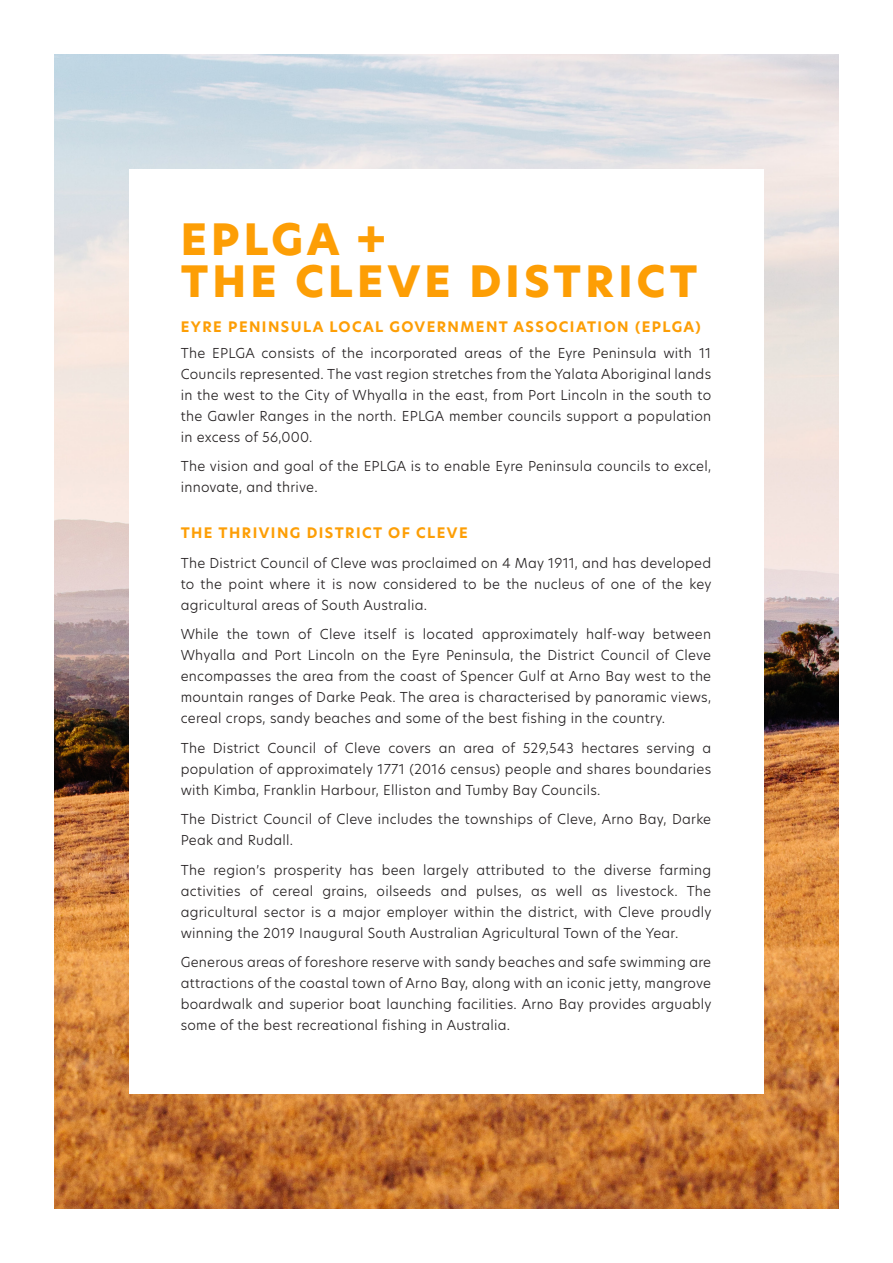
<style>
.page{position:relative;width:893px;height:1263px;background:#fff}
.page>*{position:absolute;margin:0;border:0;box-sizing:border-box;transform-origin:0 0}
.t1{font:800 42.45px/42px "Hero New";letter-spacing:.1em;color:#fd9e05}
.t2{font:700 14.25px "Hero New";letter-spacing:.1em;color:#fd9e05}
.t3{font:300 13.5px/21px "Hero New";letter-spacing:.02em;color:#231f20;text-align:justify}
</style>
<div class="page">
<img style="left:54px;top:54px;width:785px;height:1155px">
<div style="left:129px;top:169px;width:635px;height:925px;background:#fff"></div>
<p class="t1" style="left:181px;top:219px;width:518px">EPLGA +<br>THE CLEVE DISTRICT</p>
<p class="t2" style="left:181px;top:317px;width:522px">EYRE PENINSULA LOCAL GOVERNMENT ASSOCIATION (EPLGA)</p>
<p class="t3" style="left:181px;top:342px;width:532px">The EPLGA consists of the incorporated areas of the Eyre Peninsula with 11<br>Councils represented. The vast region stretches from the Yalata Aboriginal lands in the west to the City of Whyalla in the east, from Port Lincoln in the south to the Gawler Ranges in the north. EPLGA member councils support a population in excess of 56,000.</p>
<p class="t3" style="left:181px;top:455px;width:532px">The vision and goal of the EPLGA is to enable Eyre Peninsula councils to excel, innovate, and thrive.</p>
<p class="t2" style="left:181px;top:523px;width:289px">THE THRIVING DISTRICT OF CLEVE</p>
<p class="t3" style="left:181px;top:552px;width:532px">The District Council of Cleve was proclaimed on 4 May 1911, and has developed to the point where it is now considered to be the nucleus of one of the key agricultural areas of South Australia.</p>
<p class="t3" style="left:181px;top:623px;width:532px">While the town of Cleve itself is located approximately half-way between Whyalla and Port Lincoln on the Eyre Peninsula, the District Council of Cleve encompasses the area from the coast of Spencer Gulf at Arno Bay west to the mountain ranges of Darke Peak. The area is characterised by panoramic views, cereal crops, sandy beaches and some of the best fishing in the country.</p>
<p class="t3" style="left:181px;top:737px;width:532px">The District Council of Cleve covers an area of 529,543 hectares serving a population of approximately 1771 (2016 census) people and shares boundaries with Kimba, Franklin Harbour, Elliston and Tumby Bay Councils.</p>
<p class="t3" style="left:181px;top:808px;width:532px">The District Council of Cleve includes the townships of Cleve, Arno Bay, Darke<br>Peak and Rudall.</p>
<p class="t3" style="left:181px;top:859px;width:532px">The region’s prosperity has been largely attributed to the diverse farming activities of cereal grains, oilseeds and pulses, as well as livestock. The agricultural sector is a major employer within the district, with Cleve proudly winning the 2019 Inaugural South Australian Agricultural Town of the Year.</p>
<p class="t3" style="left:181px;top:951px;width:532px">Generous areas of foreshore reserve with sandy beaches and safe swimming are attractions of the coastal town of Arno Bay, along with an iconic jetty, mangrove boardwalk and superior boat launching facilities. Arno Bay provides arguably some of the best recreational fishing in Australia.</p>
</div>
